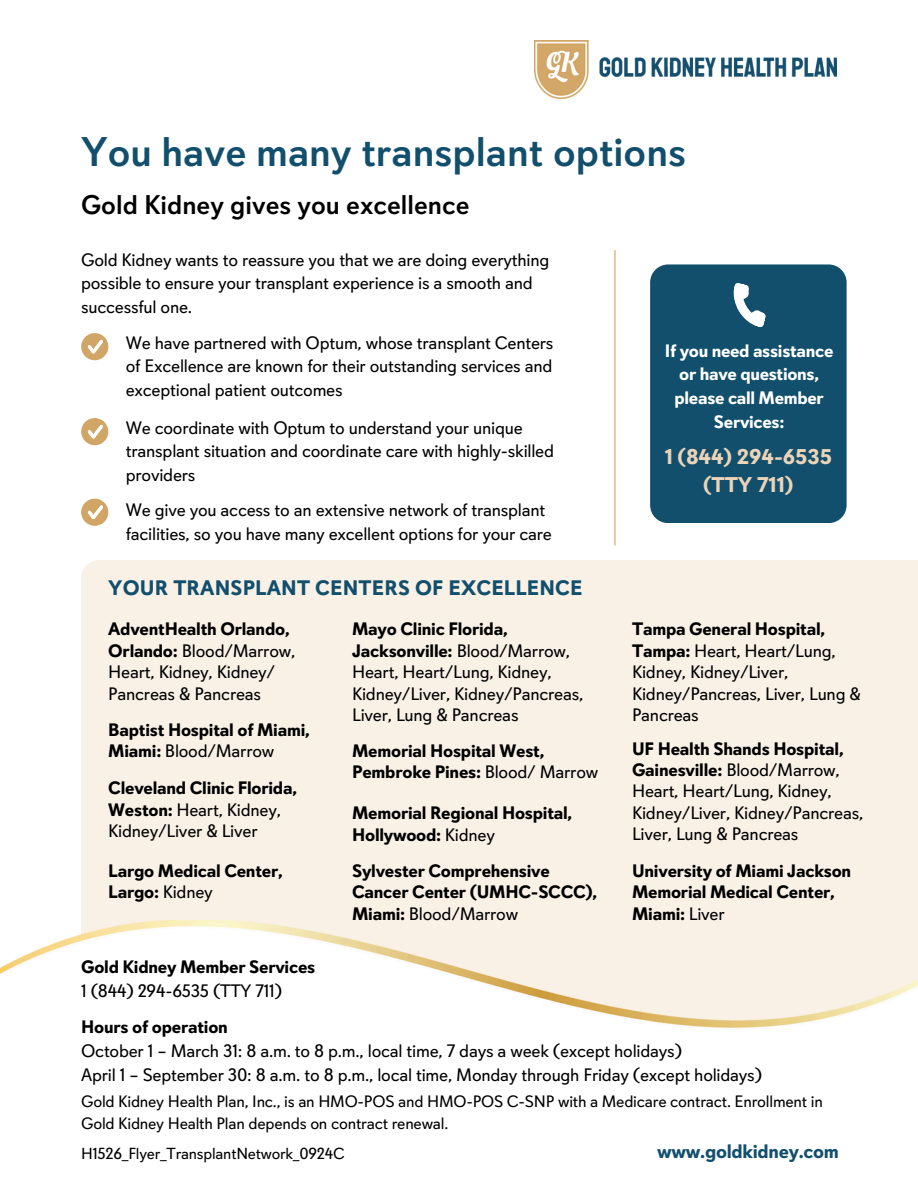
<style>
.page{position:relative;width:918px;height:1188px;background:#fff}
.page>*{position:absolute;margin:0;border:0;box-sizing:border-box;transform-origin:0 0}
.t1{font:500 41.4px "Davis Sans";color:#114f6d}
.t2{font:500 27px "Davis Sans";color:#000}
.t3{font:700 21.3px/28.2px "Davis Sans";letter-spacing:-.005em;color:#ebd4b8;text-align:center}
.t4{font:700 21px "Davis Sans";letter-spacing:.01em;color:#114f6d}
.t5{font:700 19.5px "Davis Sans";letter-spacing:-.015em;color:#114f6d}
.t6{font:18px/21.3px "Davis Sans";letter-spacing:-.015em;color:#000}
.t7{font:700 18px/21.3px "Davis Sans";letter-spacing:-.015em;color:#000}
.t8{font:700 18px/23.7px "Davis Sans";letter-spacing:-.015em;color:#fff;text-align:center}
.t9{font:16.5px/21.3px "Davis Sans";letter-spacing:-.015em;color:#000}
.t10{font:16.05px "Davis Sans";letter-spacing:-.015em;color:#000}
.s1{font-weight:700}
.s2{font-weight:400}
</style>
<div class="page">
<div style="left:81px;top:560px;width:837px;height:360px;background:#f9f0e6"></div>
<img style="left:534px;top:40px;width:303px;height:59px">
<hr style="left:614px;top:250px;width:2px;height:295px;background:#d1a565">
<img style="left:0;top:920px;width:918px;height:108px">
<div style="left:650px;top:264px;width:197px;height:259px;background:#114f6d;border-radius:18px"></div>
<svg style="left:733px;top:283px;width:33px;height:44px"></svg>
<svg style="left:81px;top:333px;width:27px;height:27px"></svg>
<svg style="left:81px;top:418px;width:27px;height:27px"></svg>
<svg style="left:81px;top:499px;width:27px;height:27px"></svg>
<p class="t1" style="left:81px;top:127px;width:606px">You have many transplant options</p>
<h6 class="t2" style="left:81px;top:189px;width:390px">Gold Kidney gives you excellence</h6>
<h2 class="t6" style="left:81px;top:248px;width:470px;line-height:23.7px">Gold Kidney wants to reassure you that we are doing everything possible to ensure your transplant experience is a smooth and successful one.</h2>
<h1 class="t6" style="left:126px;top:331px;width:429px;line-height:23.7px;text-align:justify">We have partnered with Optum, whose transplant Centers of Excellence are known for their outstanding services and exceptional patient outcomes</h1>
<h6 class="t6" style="left:126px;top:416px;width:430px;line-height:23.7px">We coordinate with Optum to understand your unique transplant situation and coordinate care with highly-skilled providers</h6>
<p class="t6" style="left:126px;top:499px;width:428px;line-height:23.7px">We give you access to an extensive network of transplant facilities, so you have many excellent options for your care</p>
<p class="t4" style="left:108px;top:575px;width:476px">YOUR TRANSPLANT CENTERS OF EXCELLENCE</p>
<h6 class="t6" style="left:108px;top:619px;width:189px"><span class="s1">AdventHealth Orlando,<br>Orlando:</span> Blood/Marrow,<br>Heart, Kidney, Kidney/<br>Pancreas &amp; Pancreas</h6>
<p class="t7" style="left:108px;top:719px;width:203px">Baptist Hospital of Miami,<br>Miami: <span class="s2">Blood/Marrow</span></p>
<h6 class="t6" style="left:352px;top:619px;width:233px"><span class="s1">Mayo Clinic Florida,<br>Jacksonville:</span> Blood/Marrow,<br>Heart, Heart/Lung, Kidney,<br>Kidney/Liver, Kidney/Pancreas,<br>Liver, Lung &amp; Pancreas</h6>
<h6 class="t7" style="left:352px;top:741px;width:248px">Memorial Hospital West,<br>Pembroke Pines: <span class="s2">Blood/ Marrow</span></h6>
<h6 class="t7" style="left:352px;top:803px;width:222px">Memorial Regional Hospital,<br>Hollywood: <span class="s2">Kidney</span></h6>
<h6 class="t7" style="left:352px;top:860px;width:247px">Sylvester Comprehensive<br>Cancer Center (UMHC-SCCC),<br>Miami: <span class="s2">Blood/Marrow</span></h6>
<h3 class="t6" style="left:108px;top:778px;width:190px"><span class="s1">Cleveland Clinic Florida,<br>Weston:</span> Heart, Kidney,<br>Kidney/Liver &amp; Liver</h3>
<h6 class="t7" style="left:108px;top:860px;width:176px">Largo Medical Center,<br>Largo: <span class="s2">Kidney</span></h6>
<p class="t8" style="left:665px;top:339px;width:170px">If you need assistance or have questions, please call Member<br>Services:</p>
<h6 class="t3" style="left:665px;top:443px;width:169px">1 (844) 294-6535 (TTY 711)</h6>
<h5 class="t6" style="left:632px;top:619px;width:230px"><span class="s1">Tampa General Hospital,<br>Tampa:</span> Heart, Heart/Lung,<br>Kidney, Kidney/Liver,<br>Kidney/Pancreas, Liver, Lung &amp;<br>Pancreas</h5>
<h6 class="t6" style="left:632px;top:738px;width:233px"><span class="s1">UF Health Shands Hospital,<br>Gainesville:</span> Blood/Marrow,<br>Heart, Heart/Lung, Kidney,<br>Kidney/Liver, Kidney/Pancreas,<br>Liver, Lung &amp; Pancreas</h6>
<h6 class="t7" style="left:632px;top:860px;width:221px">University of Miami Jackson<br>Memorial Medical Center,<br>Miami: <span class="s2">Liver</span></h6>
<h6 class="t7" style="left:81px;top:956px;width:236px;line-height:23.7px">Gold Kidney Member Services<br><span class="s2">1 (844) 294-6535 (TTY 711)</span></h6>
<h6 class="t6" style="left:81px;top:1016px;width:682px;line-height:23.7px"><span class="s1">Hours of operation<br></span>October 1 – March 31: 8 a.m. to 8 p.m., local time, 7 days a week (except holidays)<br>April 1 – September 30: 8 a.m. to 8 p.m., local time, Monday through Friday (except holidays)</h6>
<h6 class="t9" style="left:81px;top:1091px;width:743px">Gold Kidney Health Plan, Inc., is an HMO-POS and HMO-POS C-SNP with a Medicare contract. Enrollment in<br>Gold Kidney Health Plan depends on contract renewal.</h6>
<h3 class="t10" style="left:81px;top:1143px;width:265px">H1526_Flyer_TransplantNetwork_0924C</h3>
<h6 class="t5" style="left:657px;top:1140px;width:183px">www.goldkidney.com</h6>
</div>
